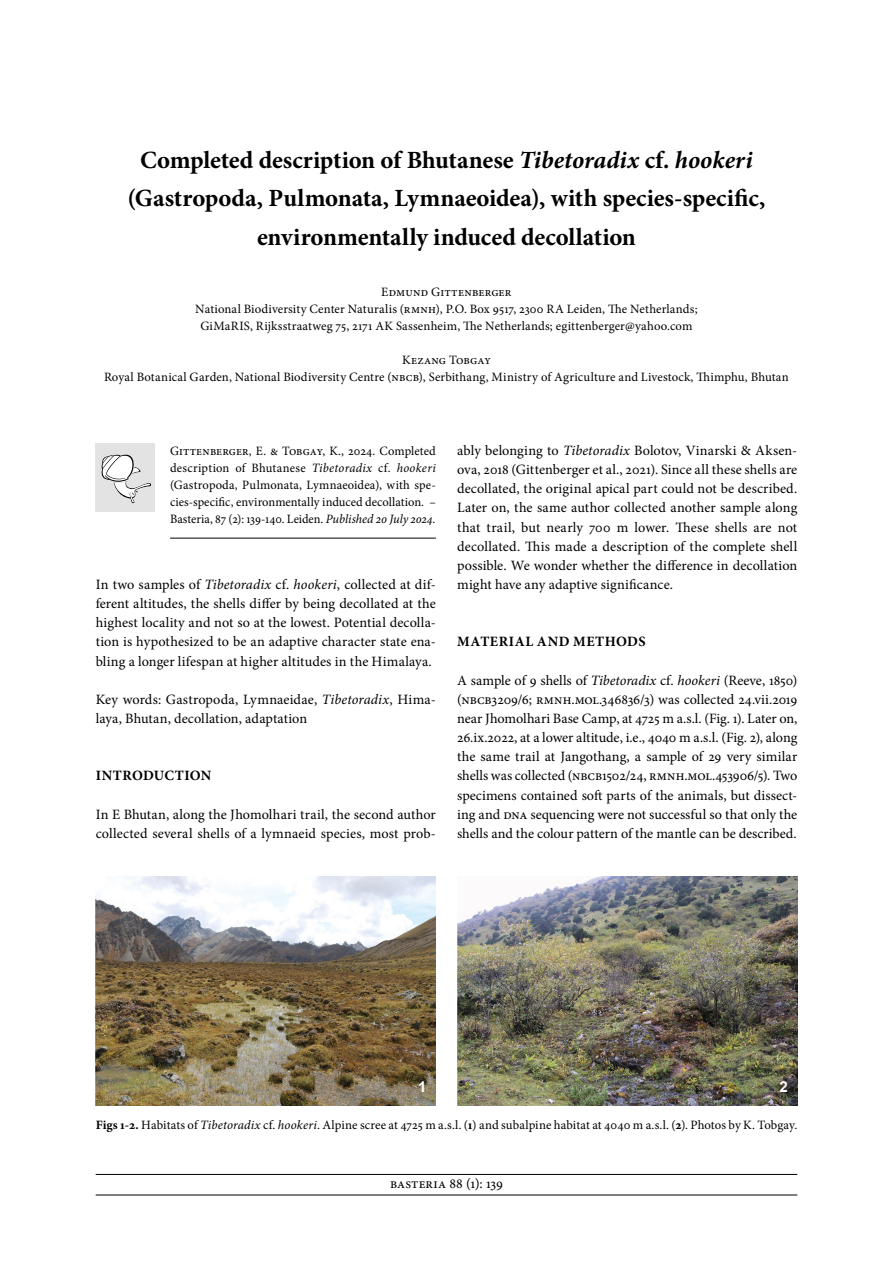
<style>
.page{position:relative;width:893px;height:1263px;background:#fff}
.page>*{position:absolute;margin:0;border:0;box-sizing:border-box;transform-origin:0 0}
.t1{font:700 24.75px/38.2px "Minion Pro";color:#000;text-align:center}
.t2{font:700 15px "Arial";color:#fff}
.t3{font:14.25px/19.2px "Minion Pro";color:#000;text-align:justify}
.t4{font:700 14.25px "Minion Pro";letter-spacing:.035em;color:#000}
.t5{font:700 14.25px "Minion Pro";letter-spacing:.01em;color:#000}
.t6{font:12.75px/17px "Minion Pro";letter-spacing:.01em;color:#000;text-align:center}
.s1{font-style:italic}
.s2{font-weight:700}
</style>
<div class="page">
<hr style="left:96px;top:1174px;width:701px;height:1px;background:#000">
<hr style="left:96px;top:1195px;width:701px;height:1px;background:#000">
<hr style="left:170px;top:538px;width:266px;height:1px;background:#000">
<div style="left:96px;top:444px;width:59px;height:68px;background:#e3e3e3"></div>
<svg style="left:101px;top:454px;width:50px;height:50px"></svg>
<img style="left:96px;top:876px;width:340px;height:230px">
<img style="left:457px;top:876px;width:340px;height:230px">
<h1 class="t1" style="left:127px;top:142px;width:639px">Completed description of Bhutanese <span class="s1">Tibetoradix</span> cf. <span class="s1">hookeri </span>(Gastropoda, Pulmonata, Lymnaeoidea), with species-specific, environmentally induced decollation</h1>
<p class="t6" style="left:195px;top:283px;width:504px">Edmund Gittenberger<br>National Biodiversity Center Naturalis (rmnh), P.O. Box 9517, 2300 RA Leiden, The Netherlands;<br>GiMaRIS, Rijksstraatweg 75, 2171 AK Sassenheim, The Netherlands; egittenberger@yahoo.com</p>
<p class="t6" style="left:104px;top:351px;width:686px">Kezang Tobgay<br>Royal Botanical Garden, National Biodiversity Centre (nbcb), Serbithang, Ministry of Agriculture and Livestock, Thimphu, Bhutan</p>
<p class="t6" style="left:170px;top:442px;width:267px;text-align:justify">Gittenberger, E. &amp; Tobgay, K., 2024. Completed description of Bhutanese <span class="s1">Tibetoradix</span> cf. <span class="s1">hookeri </span>(Gastropoda, Pulmonata, Lymnaeoidea), with spe&shy;cies-specific, environmentally induced decollation. – Basteria, 87 (2): 139-140. Leiden. <span class="s1">Published 20 July 2024.</span></p>
<p class="t3" style="left:96px;top:575px;width:342px">In two samples of <span class="s1">Tibetoradix</span> cf. <span class="s1">hookeri</span>, collected at dif&shy;ferent altitudes, the shells differ by being decollated at the highest locality and not so at the lowest. Potential decolla&shy;tion is hypothesized to be an adaptive character state ena&shy;bling a longer lifespan at higher altitudes in the Himalaya.</p>
<p class="t3" style="left:96px;top:690px;width:342px">Key words: Gastropoda, Lymnaeidae, <span class="s1">Tibetoradix</span>, Hima&shy;laya, Bhutan, decollation, adaptation</p>
<p class="t5" style="left:96px;top:767px;width:117px">INTRODUCTION</p>
<p class="t3" style="left:96px;top:804px;width:342px">In E Bhutan, along the Jhomolhari trail, the second author collected several shells of a lymnaeid species, most prob-</p>
<p class="t3" style="left:457px;top:441px;width:342px">ably belonging to <span class="s1">Tibetoradix</span> Bolotov, Vinarski &amp; Aksen&shy;ova, 2018 (Gittenberger et al., 2021). Since all these shells are decollated, the original apical part could not be described.<br>Later on, the same author collected another sample along that trail, but nearly 700 m lower. These shells are not decollated. This made a description of the complete shell possible. We wonder whether the difference in decollation might have any adaptive significance.</p>
<p class="t4" style="left:457px;top:633px;width:190px">MATERIAL AND METHODS</p>
<p class="t3" style="left:457px;top:671px;width:342px">A sample of 9 shells of <span class="s1">Tibetoradix</span> cf. <span class="s1">hookeri</span> (Reeve, 1850) (nbcb3209/6; rmnh.mol.346836/3) was collected 24.vii.2019 near Jhomolhari Base Camp, at 4725 m a.s.l. (Fig. 1). Later on, 26.ix.2022, at a lower altitude, i.e., 4040 m a.s.l. (Fig. 2), along the same trail at Jangothang, a sample of 29 very similar shells was collected (nbcb1502/24, rmnh.mol.453906/5). Two specimens contained soft parts of the animals, but dissect&shy;ing and dna sequencing were not successful so that only the shells and the colour pattern of the mantle can be described.</p>
<p class="t2" style="left:418px;top:1077px;width:10px">1</p>
<p class="t2" style="left:779px;top:1077px;width:10px">2</p>
<p class="t6" style="left:96px;top:1116px;width:703px"><span class="s2">Figs 1-2.</span> Habitats of <span class="s1">Tibetoradix</span> cf. <span class="s1">hookeri</span>. Alpine scree at 4725 m a.s.l. (<span class="s2">1</span>) and subalpine habitat at 4040 m a.s.l. (<span class="s2">2</span>). Photos by K. Tobgay.</p>
<p class="t3" style="left:390px;top:1174px;width:114px">basteria 88 (1): 139</p>
</div>
